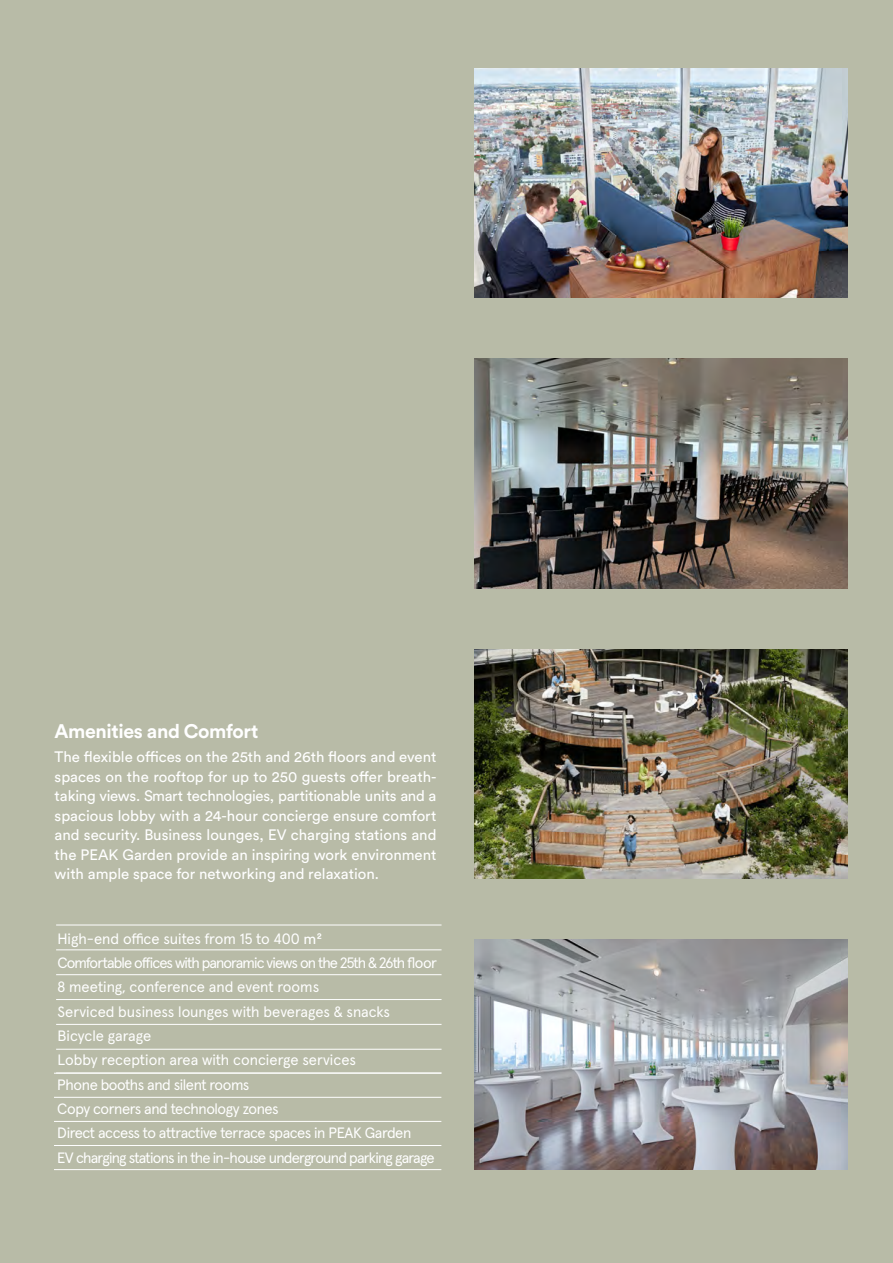
<style>
.page{position:relative;width:893px;height:1263px;background:#b8bba7}
.page>*{position:absolute;margin:0;border:0;box-sizing:border-box;transform-origin:0 0}
.t1{font:700 19.5px "Circular Std";letter-spacing:-.02em;color:#fff}
.t2{font:15px/24.3px "Apercu Pro";letter-spacing:-.03em;color:#fff}
.t3{font:15px/19.5px "Circular Std";color:#fff;text-align:justify}
.s1{font-family:"Circular Std"}
</style>
<div class="page">
<img style="left:474px;top:649px;width:373px;height:230px">
<img style="left:474px;top:359px;width:373px;height:229px">
<img style="left:474px;top:68px;width:373px;height:230px">
<img style="left:474px;top:940px;width:373px;height:229px">
<hr style="left:56px;top:974px;width:386px;height:1px;background:#fff">
<hr style="left:56px;top:949px;width:386px;height:1px;background:#fff">
<hr style="left:56px;top:925px;width:386px;height:1px;background:#fff">
<hr style="left:56px;top:999px;width:386px;height:1px;background:#fff">
<hr style="left:56px;top:1024px;width:386px;height:1px;background:#fff">
<hr style="left:56px;top:1072px;width:386px;height:1px;background:#fff">
<hr style="left:56px;top:1049px;width:386px;height:1px;background:#fff">
<hr style="left:54px;top:1097px;width:387px;height:1px;background:#fff">
<hr style="left:54px;top:1121px;width:387px;height:1px;background:#fff">
<hr style="left:54px;top:1145px;width:387px;height:1px;background:#fff">
<hr style="left:54px;top:1169px;width:387px;height:1px;background:#fff">
<hr style="left:54px;top:1073px;width:387px;height:1px;background:#fff">
<h1 class="t1" style="left:55px;top:719px;width:205px">Amenities and Comfort</h1>
<p class="t3" style="left:55px;top:747px;width:383px">The flexible offices on the 25th and 26th floors and event spaces on the rooftop for up to 250 guests offer breath&shy;taking views. Smart technologies, partitionable units and a spacious lobby with a 24-hour concierge ensure comfort and security. Business lounges, EV charging stations and the PEAK Garden provide an inspiring work environment with ample space for networking and relaxation.</p>
<p class="t2" style="left:57px;top:925px;width:381px">High-end office suites from 15 to 400 <span class="s1">m²<br></span>Comfortable offices with panoramic views on the 25th &amp; 26th floor 8 meeting, conference and event rooms<br>Serviced business lounges with beverages &amp; snacks Bicycle garage<br>Lobby reception area with concierge services<br>Phone booths and silent rooms<br>Copy corners and technology zones<br>Direct access to attractive terrace spaces in PEAK Garden<br>EV charging stations in the in-house underground parking garage</p>
</div>
